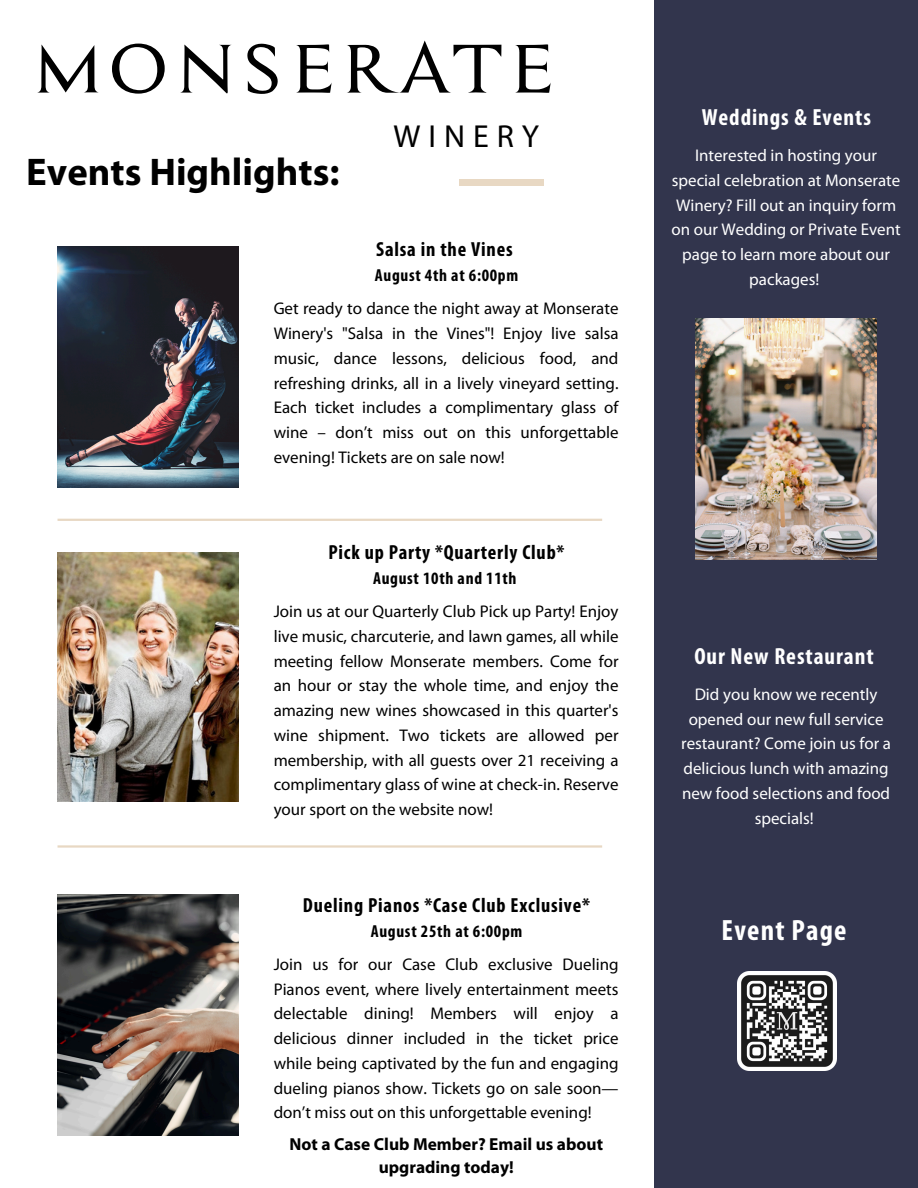
<style>
.page{position:relative;width:918px;height:1188px;background:#fff}
.page>*{position:absolute;margin:0;border:0;box-sizing:border-box;transform-origin:0 0}
.t1{font:74.7px "Assassin";letter-spacing:.06em;color:#000}
.t2{font:700 38.7px "Myriad Pro";color:#000}
.t3{font:31.95px "Myriad Pro";letter-spacing:.25em;color:#000}
.t4{font:700 condensed 29.4px "Myriad Pro";letter-spacing:.04em;color:#fff}
.t5{font:700 condensed 23.4px "Myriad Pro";letter-spacing:.04em;color:#fff}
.t6{font:700 condensed 20.4px "Myriad Pro";letter-spacing:.04em;color:#000}
.t7{font:700 condensed 17.4px "Myriad Pro";letter-spacing:.04em;color:#000}
.t8{font:700 17.4px/23.7px "Myriad Pro";color:#000;text-align:center}
.t9{font:16.95px/24.8px "Myriad Pro";color:#000;text-align:justify}
.t10{font:16.95px/24.8px "Myriad Pro";color:#fff;text-align:center}
</style>
<div class="page">
<div style="left:459px;top:179px;width:84px;height:7px;background:#e8d8c3"></div>
<hr style="left:58px;top:519px;width:544px;height:2px;background:#e8d8c3">
<hr style="left:58px;top:845px;width:544px;height:3px;background:#e8d8c3">
<div style="left:655px;top:0;width:263px;height:1188px;background:#32354d"></div>
<img style="left:737px;top:971px;width:99px;height:99px">
<img style="left:58px;top:246px;width:181px;height:241px">
<img style="left:58px;top:552px;width:181px;height:249px">
<img style="left:58px;top:895px;width:181px;height:241px">
<img style="left:696px;top:319px;width:181px;height:240px">
<p class="t1" style="left:31px;top:31px;width:526px">MONSERATE</p>
<p class="t3" style="left:394px;top:123px;width:147px">WINERY</p>
<p class="t2" style="left:26px;top:156px;width:315px">Events Highlights:</p>
<p class="t6" style="left:376px;top:241px;width:138px">Salsa in the Vines</p>
<h6 class="t7" style="left:375px;top:268px;width:145px">August 4th at 6:00pm</h6>
<p class="t9" style="left:274px;top:298px;width:346px">Get ready to dance the night away at Monserate Winery's "Salsa in the Vines"! Enjoy live salsa music, dance lessons, delicious food, and refreshing drinks, all in a lively vineyard setting.<br>Each ticket includes a complimentary glass of wine – don’t miss out on this unforgettable evening! Tickets are on sale now!</p>
<p class="t6" style="left:328px;top:544px;width:238px">Pick up Party *Quarterly Club*</p>
<p class="t7" style="left:373px;top:571px;width:145px">August 10th and 11th</p>
<p class="t9" style="left:274px;top:601px;width:346px">Join us at our Quarterly Club Pick up Party! Enjoy live music, charcuterie, and lawn games, all while meeting fellow Monserate members. Come for an hour or stay the whole time, and enjoy the amazing new wines showcased in this quarter's wine shipment. Two tickets are allowed per membership, with all guests over 21 receiving a complimentary glass of wine at check-in. Reserve your sport on the website now!</p>
<p class="t6" style="left:303px;top:897px;width:289px">Dueling Pianos *Case Club Exclusive*</p>
<p class="t7" style="left:371px;top:924px;width:153px">August 25th at 6:00pm</p>
<h5 class="t9" style="left:274px;top:953px;width:346px">Join us for our Case Club exclusive Dueling Pianos event, where lively entertainment meets delectable dining! Members will enjoy a delicious dinner included in the ticket price while being captivated by the fun and engaging dueling pianos show. Tickets go on sale soon— don’t miss out on this unforgettable evening!</h5>
<h4 class="t8" style="left:290px;top:1134px;width:315px">Not a Case Club Member? Email us about upgrading today!</h4>
<p class="t5" style="left:702px;top:108px;width:171px">Weddings &amp; Events</p>
<p class="t10" style="left:672px;top:145px;width:231px">Interested in hosting your special celebration at Monserate<br>Winery? Fill out an inquiry form on our Wedding or Private Event page to learn more about our packages!</p>
<h5 class="t5" style="left:694px;top:647px;width:181px">Our New Restaurant</h5>
<p class="t10" style="left:681px;top:683px;width:211px">Did you know we recently opened our new full service restaurant? Come join us for a delicious lunch with amazing new food selections and food specials!</p>
<h6 class="t4" style="left:722px;top:918px;width:126px">Event Page</h6>
</div>
